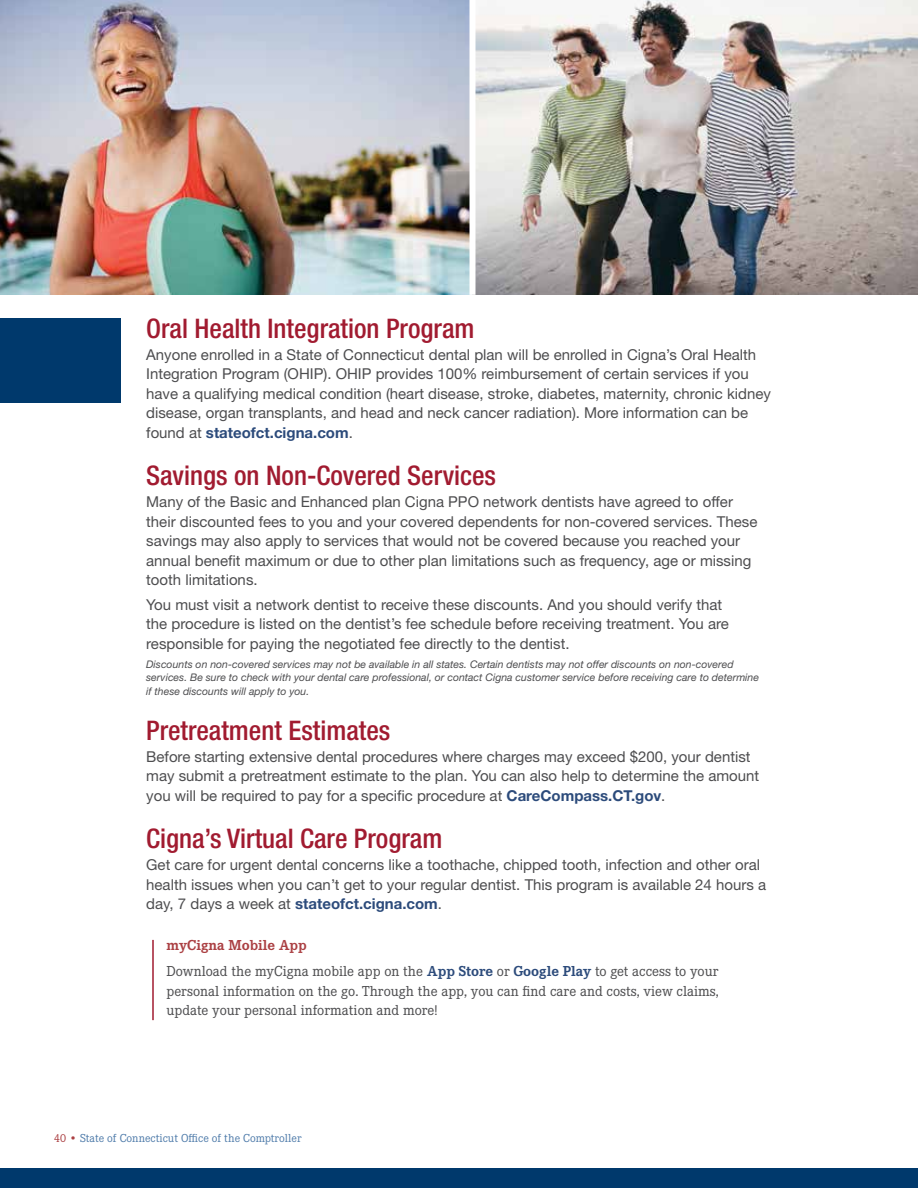
<style>
.page{position:relative;width:918px;height:1188px;background:#fff}
.page>*{position:absolute;margin:0;border:0;box-sizing:border-box;transform-origin:0 0}
.t1{font:500 condensed 27px "Helvetica Neue LT Std";color:#a11b30}
.t2{font:15px/19.5px "Helvetica Neue LT Std";color:#4d4d4f}
.t3{font:15px/26.2px "Corporate E Pro";color:#4d4d4f}
.t4{font:12px "Corporate E Pro";color:#517dab}
.t5{font:italic 10.5px/13.5px "Helvetica Neue LT Std";color:#4d4d4f}
.s1{font-weight:700;color:#2c4b7b}
.s2{font-weight:700;color:#ab4043}
.s3{color:#ab4043}
</style>
<div class="page">
<div style="left:0;top:319px;width:122px;height:84px;background:#00396c"></div>
<hr style="left:152px;top:940px;width:2px;height:80px;background:#a11b30">
<img style="left:0;top:0;width:470px;height:295px">
<img style="left:476px;top:0;width:442px;height:295px">
<div style="left:0;top:1168px;width:918px;height:20px;background:#00396c"></div>
<h1 class="t1" style="left:146px;top:312px;width:330px">Oral Health Integration Program</h1>
<p class="t2" style="left:146px;top:345px;width:626px">Anyone enrolled in a State of Connecticut dental plan will be enrolled in Cigna’s Oral Health Integration Program (OHIP). OHIP provides 100% reimbursement of certain services if you have a qualifying medical condition (heart disease, stroke, diabetes, maternity, chronic kidney disease, organ transplants, and head and neck cancer radiation). More information can be found at <span class="s1">stateofct.cigna.com</span>.</p>
<h1 class="t1" style="left:146px;top:460px;width:351px">Savings on Non-Covered Services</h1>
<p class="t2" style="left:146px;top:492px;width:613px">Many of the Basic and Enhanced plan Cigna PPO network dentists have agreed to offer their discounted fees to you and your covered dependents for non-covered services. These savings may also apply to services that would not be covered because you reached your annual benefit maximum or due to other plan limitations such as frequency, age or missing tooth limitations.</p>
<p class="t2" style="left:146px;top:594px;width:584px">You must visit a network dentist to receive these discounts. And you should verify that the procedure is listed on the dentist’s fee schedule before receiving treatment. You are responsible for paying the negotiated fee directly to the dentist.</p>
<p class="t5" style="left:146px;top:657px;width:614px">Discounts on non-covered services may not be available in all states. Certain dentists may not offer discounts on non-covered services. Be sure to check with your dental care professional, or contact Cigna customer service before receiving care to determine if these discounts will apply to you.</p>
<h1 class="t1" style="left:146px;top:714px;width:246px">Pretreatment Estimates</h1>
<p class="t2" style="left:146px;top:747px;width:615px">Before starting extensive dental procedures where charges may exceed $200, your dentist may submit a pretreatment estimate to the plan. You can also help to determine the amount you will be required to pay for a specific procedure at <span class="s1">CareCompass.CT.gov</span>.</p>
<h1 class="t1" style="left:146px;top:823px;width:298px">Cigna’s Virtual Care Program</h1>
<p class="t2" style="left:146px;top:855px;width:621px">Get care for urgent dental concerns like a toothache, chipped tooth, infection and other oral health issues when you can’t get to your regular dentist. This program is available 24 hours a day, 7 days a week at <span class="s1">stateofct.cigna.com</span>.</p>
<p class="t3" style="left:166px;top:931px;width:553px"><span class="s2">myCigna Mobile App<br></span>Download the myCigna mobile app on the <span class="s1">App Store</span> or <span class="s1">Google Play</span> to get access to your</p>
<p class="t3" style="left:166px;top:980px;width:554px;line-height:19.5px">personal information on the go. Through the app, you can find care and costs, view claims, update your personal information and more!</p>
<p class="t4" style="left:54px;top:1130px;width:249px"><span class="s3">40 •</span> State of Connecticut Office of the Comptroller</p>
</div>
